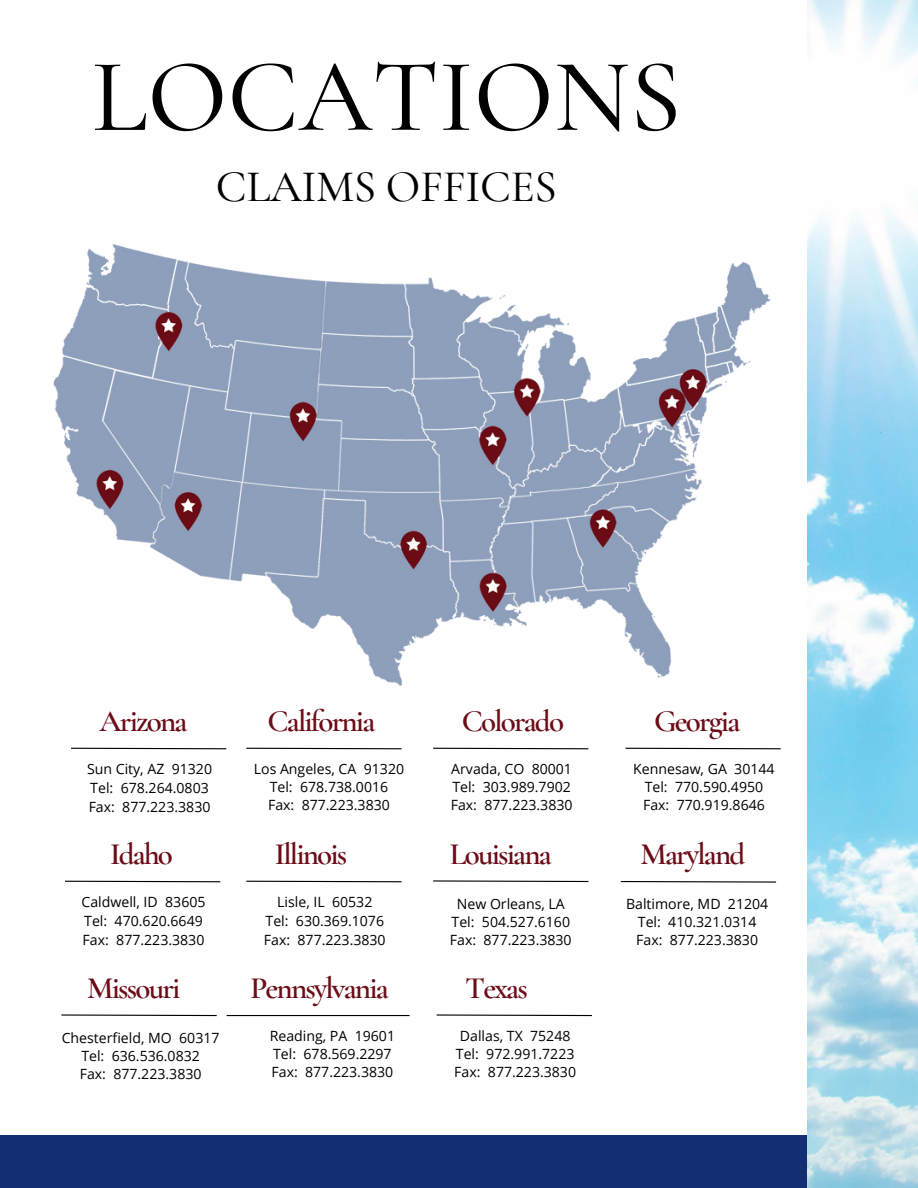
<style>
.page{position:relative;width:918px;height:1188px;background:#fff}
.page>*{position:absolute;margin:0;border:0;box-sizing:border-box;transform-origin:0 0}
.t1{font:500 104.4px "Cormorant Garamond";color:#000}
.t2{font:500 45.15px "Cormorant Garamond";letter-spacing:-.01em;color:#000}
.t3{font:600 31.05px "Cormorant Garamond";letter-spacing:-.06em;color:#6b0c17}
.t4{font:14.1px/18px "Open Sans";color:#000;text-align:center}
</style>
<div class="page">
<div style="left:0;top:1136px;width:865px;height:52px;background:#132e72"></div>
<img style="left:53px;top:244px;width:718px;height:442px">
<svg style="left:71px;top:747px;width:156px;height:3px"></svg>
<svg style="left:246px;top:747px;width:156px;height:3px"></svg>
<svg style="left:433px;top:747px;width:156px;height:3px"></svg>
<svg style="left:625px;top:747px;width:156px;height:3px"></svg>
<svg style="left:246px;top:880px;width:156px;height:3px"></svg>
<svg style="left:433px;top:880px;width:156px;height:3px"></svg>
<svg style="left:620px;top:881px;width:157px;height:2px"></svg>
<hr style="left:227px;top:1015px;width:183px;height:1px;background:#000">
<svg style="left:436px;top:1014px;width:156px;height:3px"></svg>
<svg style="left:61px;top:1014px;width:156px;height:3px"></svg>
<svg style="left:65px;top:880px;width:156px;height:3px"></svg>
<img style="left:808px;top:0;width:110px;height:1188px">
<h1 class="t1" style="left:92px;top:33px;width:591px">LOCATIONS</h1>
<h2 class="t2" style="left:216px;top:159px;width:342px">CLAIMS OFFICES</h2>
<h3 class="t3" style="left:100px;top:702px;width:89px">Arizona</h3>
<p class="t4" style="left:87px;top:759px;width:127px;line-height:19px;text-align:left">Sun City, AZ 91320<br>Tel: 678.264.0803<br>Fax: 877.223.3830</p>
<h3 class="t3" style="left:110px;top:835px;width:64px">Idaho</h3>
<p class="t4" style="left:82px;top:892px;width:125px;line-height:19px;text-align:left">Caldwell, ID 83605<br>Tel: 470.620.6649<br>Fax: 877.223.3830</p>
<h3 class="t3" style="left:87px;top:969px;width:95px">Missouri</h3>
<p class="t4" style="left:62px;top:1029px;width:159px">Chesterfield, MO 60317<br>Tel: 636.536.0832<br>Fax: 877.223.3830</p>
<h3 class="t3" style="left:267px;top:702px;width:109px">California</h3>
<p class="t4" style="left:254px;top:760px;width:152px">Los Angeles, CA 91320<br>Tel: 678.738.0016<br>Fax: 877.223.3830</p>
<h3 class="t3" style="left:275px;top:835px;width:74px">Illinois</h3>
<p class="t4" style="left:264px;top:892px;width:123px;line-height:19px">Lisle, IL 60532<br>Tel: 630.369.1076<br>Fax: 877.223.3830</p>
<h3 class="t3" style="left:250px;top:969px;width:140px">Pennsylvania</h3>
<p class="t4" style="left:270px;top:1027px;width:127px;text-align:left">Reading, PA 19601<br>Tel: 678.569.2297<br>Fax: 877.223.3830</p>
<h3 class="t3" style="left:462px;top:702px;width:104px">Colorado</h3>
<p class="t4" style="left:451px;top:760px;width:123px;text-align:justify">Arvada, CO 80001<br>Tel: 303.989.7902<br>Fax: 877.223.3830</p>
<h3 class="t3" style="left:450px;top:835px;width:104px">Louisiana</h3>
<p class="t4" style="left:450px;top:895px;width:123px">New Orleans, LA<br>Tel: 504.527.6160<br>Fax: 877.223.3830</p>
<h3 class="t3" style="left:465px;top:969px;width:64px">Texas</h3>
<p class="t4" style="left:454px;top:1027px;width:123px">Dallas, TX 75248<br>Tel: 972.991.7223<br>Fax: 877.223.3830</p>
<h3 class="t3" style="left:654px;top:702px;width:88px">Georgia</h3>
<p class="t4" style="left:633px;top:760px;width:143px">Kennesaw, GA 30144<br>Tel: 770.590.4950<br>Fax: 770.919.8646</p>
<h3 class="t3" style="left:641px;top:835px;width:106px">Maryland</h3>
<p class="t4" style="left:626px;top:895px;width:144px">Baltimore, MD 21204<br>Tel: 410.321.0314<br>Fax: 877.223.3830</p>
</div>
